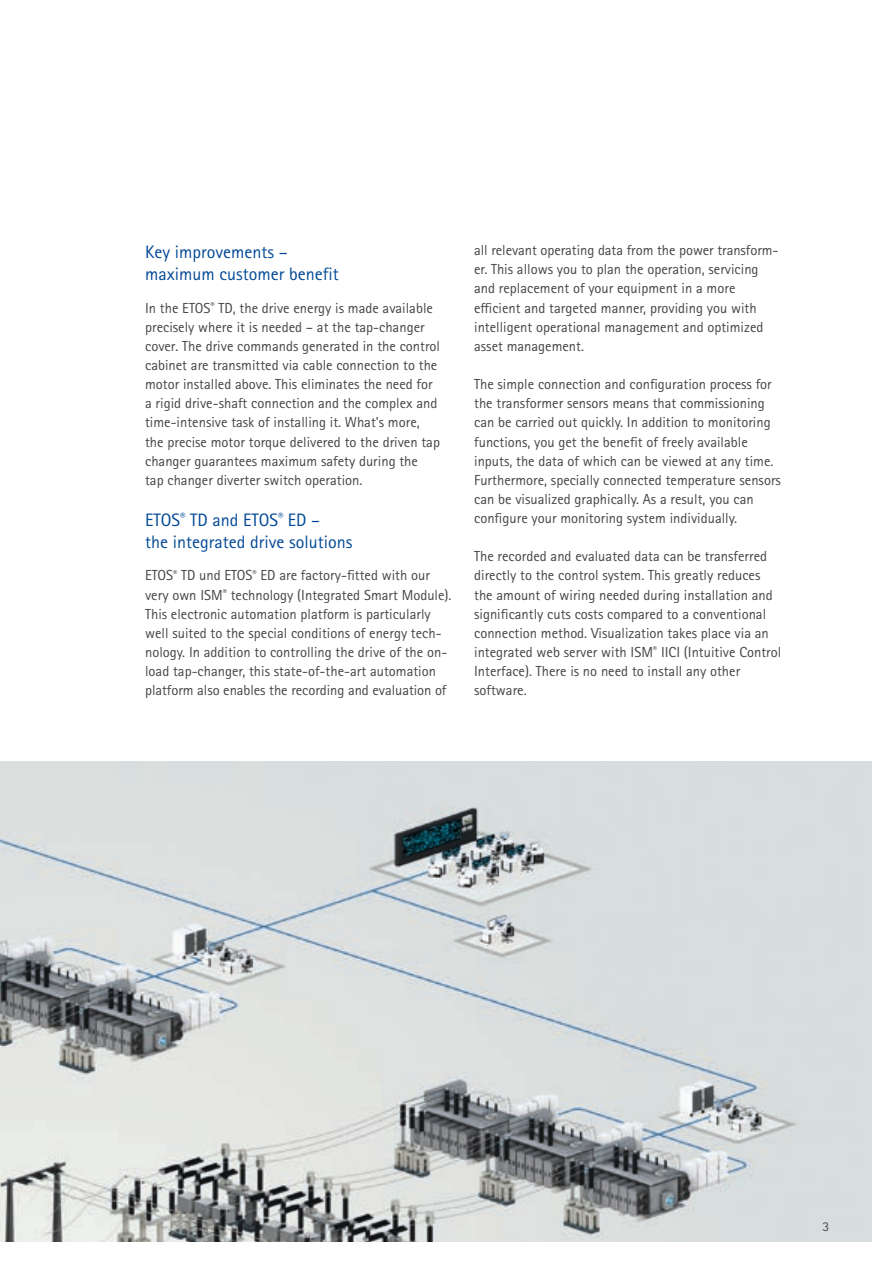
<style>
.page{position:relative;width:893px;height:1263px;background:#fff}
.page>*{position:absolute;margin:0;border:0;box-sizing:border-box;transform-origin:0 0}
.t1{font:18px/22.2px "Rotis Sans Serif Pro Cyr";color:#004896}
.t2{font:14.55px/19.2px "Rotis Sans Serif Pro Cyr";color:#464347}
.t3{font:13.5px "Rotis Sans Serif Pro Cyr";color:#464347}
</style>
<div class="page">
<img style="left:0;top:761px;width:872px;height:481px">
<p class="t1" style="left:145px;top:241px;width:195px">Key improvements – maximum customer benefit</p>
<p class="t2" style="left:145px;top:298px;width:296px">In the ETOS<sup>®</sup> TD, the drive energy is made available precisely where it is needed – at the tap-changer cover. The drive commands generated in the control cabinet are transmitted via cable connection to the motor installed above. This eliminates the need for a rigid drive-shaft connection and the complex and time-intensive task of installing it. What's more, the precise motor torque delivered to the driven tap changer guarantees maximum safety during the tap changer diverter switch operation.</p>
<p class="t1" style="left:145px;top:509px;width:209px">ETOS<sup>®</sup> TD and ETOS<sup>®</sup> ED –<br>the integrated drive solutions</p>
<p class="t2" style="left:145px;top:566px;width:308px">ETOS<sup>®</sup> TD und ETOS<sup>®</sup> ED are factory-fitted with our very own ISM<sup>®</sup> technology (Integrated Smart Module).<br>This electronic automation platform is particularly well suited to the special conditions of energy tech&shy;nology. In addition to controlling the drive of the on&shy;load tap-changer, this state-of-the-art automation platform also enables the recording and evaluation of</p>
<p class="t2" style="left:474px;top:241px;width:306px">all relevant operating data from the power transform&shy;er. This allows you to plan the operation, servicing and replacement of your equipment in a more efficient and targeted manner, providing you with intelligent operational management and optimized asset management.</p>
<p class="t2" style="left:474px;top:375px;width:308px">The simple connection and configuration process for the transformer sensors means that commissioning can be carried out quickly. In addition to monitoring functions, you get the benefit of freely available inputs, the data of which can be viewed at any time.<br>Furthermore, specially connected temperature sensors can be visualized graphically. As a result, you can configure your monitoring system individually.</p>
<p class="t2" style="left:474px;top:547px;width:309px">The recorded and evaluated data can be transferred directly to the control system. This greatly reduces the amount of wiring needed during installation and significantly cuts costs compared to a conventional connection method. Visualization takes place via an integrated web server with ISM<sup>®</sup> IICI (Intuitive Control Interface). There is no need to install any other software.</p>
<p class="t3" style="left:822px;top:1218px;width:8px">3</p>
</div>
